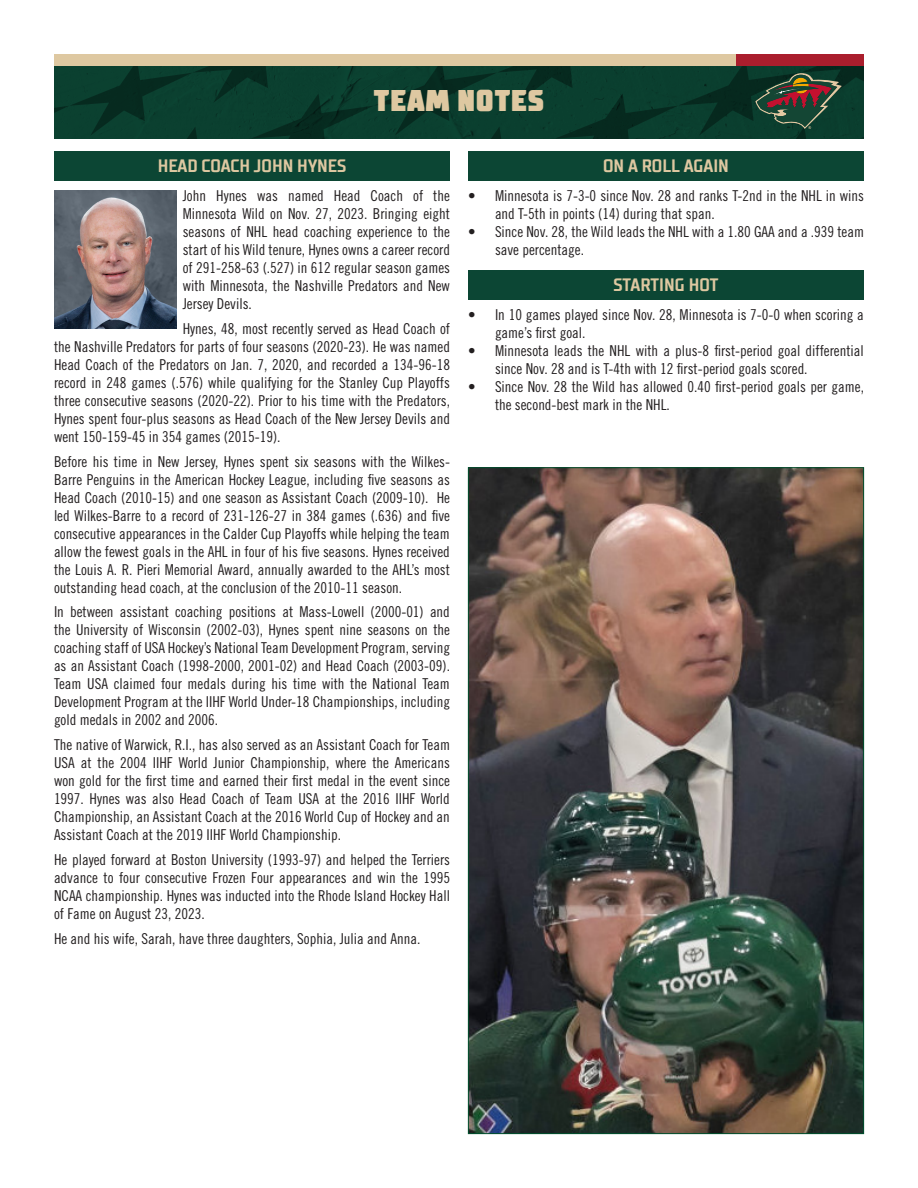
<style>
.page{position:relative;width:918px;height:1188px;background:#fff}
.page>*{position:absolute;margin:0;border:0;box-sizing:border-box;transform-origin:0 0}
.t1{font:900 30px "TT Supermolot Condensed";letter-spacing:.02em;color:#dec8a1}
.Big_Player_Stat_Box{font:700 18px "TT Supermolot Condensed";color:#dec8a1}
.t2{font:15px/18px "Trade Gothic LT Std Cn 18";color:#231f20;text-align:justify}
</style>
<div class="page">
<svg style="left:54px;top:65px;width:810px;height:74px;background:#0f3d2d"></svg>
<div style="left:54px;top:54px;width:810px;height:11px;background:#aa1e2d"></div>
<div style="left:54px;top:54px;width:682px;height:11px;background:#dec8a1"></div>
<div style="left:54px;top:151px;width:396px;height:29px;background:#0c4634"></div>
<div style="left:468px;top:151px;width:396px;height:29px;background:#0c4634"></div>
<img style="left:54px;top:190px;width:122px;height:138px">
<img style="left:470px;top:469px;width:392px;height:663px">
<div style="left:468px;top:270px;width:396px;height:29px;background:#0c4634"></div>
<h1 class="t1" style="left:374px;top:82px;width:172px">TEAM NOTES</h1>
<p class="Big_Player_Stat_Box" style="left:158px;top:155px;width:190px">HEAD COACH JOHN HYNES</p>
<p class="Big_Player_Stat_Box" style="left:603px;top:155px;width:127px">ON A ROLL AGAIN</p>
<p class="t2" style="left:495px;top:186px;width:371px;text-indent:-27px">• Minnesota is 7-3-0 since Nov. 28 and ranks T-2nd in the NHL in wins and T-5th in points (14) during that span.</p>
<p class="t2" style="left:495px;top:222px;width:371px;text-indent:-27px">• Since Nov. 28, the Wild leads the NHL with a 1.80 GAA and a .939 team save percentage.</p>
<p class="Big_Player_Stat_Box" style="left:614px;top:274px;width:106px">STARTING HOT</p>
<p class="t2" style="left:495px;top:305px;width:370px;text-indent:-27px">• In 10 games played since Nov. 28, Minnesota is 7-0-0 when scoring a game’s first goal.</p>
<p class="t2" style="left:495px;top:341px;width:370px;text-indent:-27px">• Minnesota leads the NHL with a plus-8 first-period goal differential since Nov. 28 and is T-4th with 12 first-period goals scored.</p>
<p class="t2" style="left:495px;top:377px;width:370px;text-indent:-27px">• Since Nov. 28 the Wild has allowed 0.40 first-period goals per game, the second-best mark in the NHL.</p>
<p class="t2" style="left:183px;top:187px;width:269px">John Hynes was named Head Coach of the Minnesota Wild on Nov. 27, 2023. Bringing eight seasons of NHL head coaching experience to the start of his Wild tenure, Hynes owns a career record of 291-258-63 (.527) in 612 regular season games with Minnesota, the Nashville Predators and New Jersey Devils.</p>
<p class="t2" style="left:54px;top:319px;width:398px;text-indent:129px">Hynes, 48, most recently served as Head Coach of the Nashville Predators for parts of four seasons (2020-23). He was named Head Coach of the Predators on Jan. 7, 2020, and recorded a 134-96-18 record in 248 games (.576) while qualifying for the Stanley Cup Playoffs three consecutive seasons (2020-22). Prior to his time with the Predators, Hynes spent four-plus seasons as Head Coach of the New Jersey Devils and went 150-159-45 in 354 games (2015-19).</p>
<p class="t2" style="left:54px;top:452px;width:398px">Before his time in New Jersey, Hynes spent six seasons with the Wilkes-Barre Penguins in the American Hockey League, including five seasons as Head Coach (2010-15) and one season as Assistant Coach (2009-10). He led Wilkes-Barre to a record of 231-126-27 in 384 games (.636) and five consecutive appearances in the Calder Cup Playoffs while helping the team allow the fewest goals in the AHL in four of his five seasons. Hynes received the Louis A. R. Pieri Memorial Award, annually awarded to the AHL’s most outstanding head coach, at the conclusion of the 2010-11 season.</p>
<p class="t2" style="left:54px;top:603px;width:398px">In between assistant coaching positions at Mass-Lowell (2000-01) and the University of Wisconsin (2002-03), Hynes spent nine seasons on the coaching staff of USA Hockey’s National Team Development Program, serving as an Assistant Coach (1998-2000, 2001-02) and Head Coach (2003-09).<br>Team USA claimed four medals during his time with the National Team Development Program at the IIHF World Under-18 Championships, including gold medals in 2002 and 2006.</p>
<p class="t2" style="left:54px;top:736px;width:398px">The native of Warwick, R.I., has also served as an Assistant Coach for Team USA at the 2004 IIHF World Junior Championship, where the Americans won gold for the first time and earned their first medal in the event since 1997. Hynes was also Head Coach of Team USA at the 2016 IIHF World Championship, an Assistant Coach at the 2016 World Cup of Hockey and an Assistant Coach at the 2019 IIHF World Championship.</p>
<p class="t2" style="left:54px;top:850px;width:398px">He played forward at Boston University (1993-97) and helped the Terriers advance to four consecutive Frozen Four appearances and win the 1995<br>NCAA championship. Hynes was inducted into the Rhode Island Hockey Hall of Fame on August 23, 2023.</p>
<p class="t2" style="left:54px;top:929px;width:368px">He and his wife, Sarah, have three daughters, Sophia, Julia and Anna.</p>
</div>
